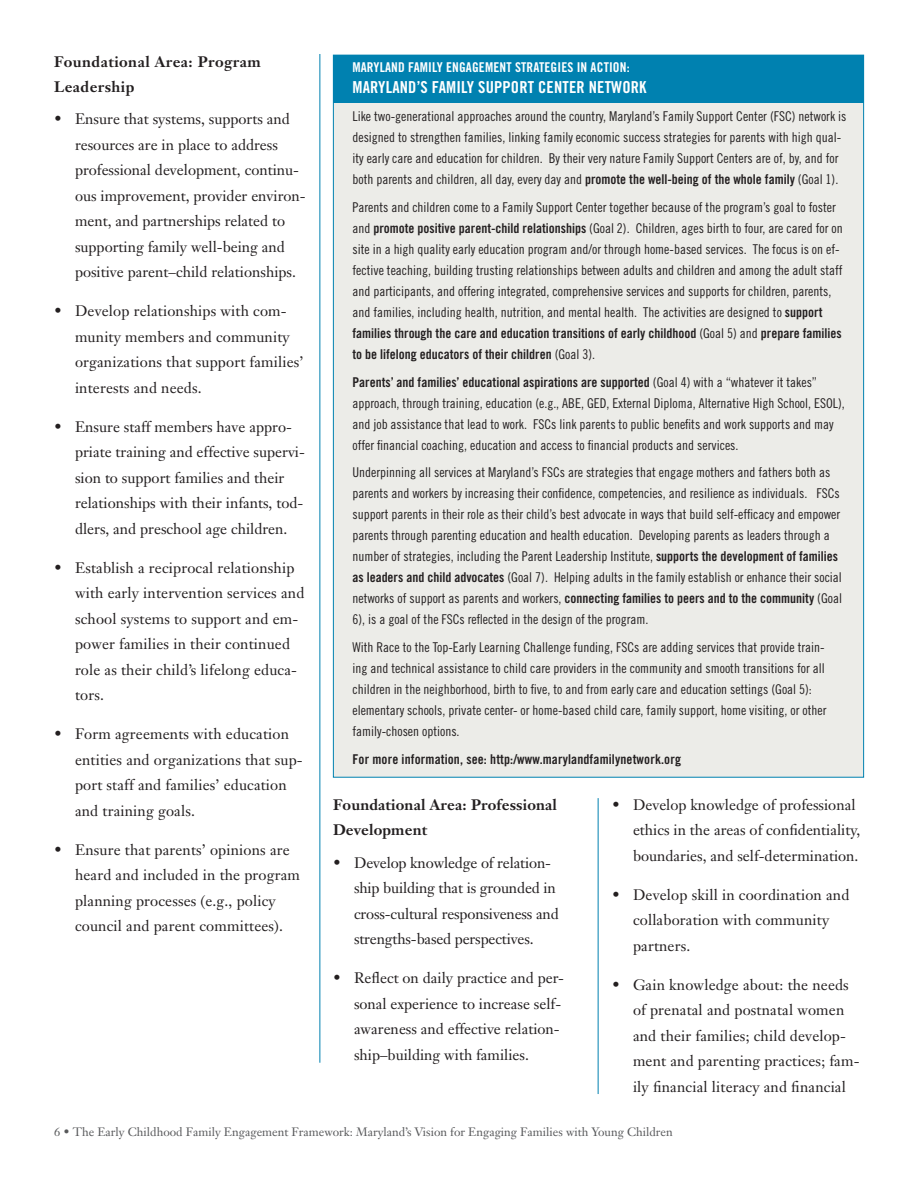
<style>
.page{position:relative;width:918px;height:1188px;background:#fff}
.page>*{position:absolute;margin:0;border:0;box-sizing:border-box;transform-origin:0 0}
.t1{font:16.5px "Trade Gothic Bold Cond Twenty";letter-spacing:.01em;color:#fff}
.t2{font:15px/25.5px "Janson Text";color:#231f20}
.t3{font:700 15px/25.5px "Janson Text";letter-spacing:.01em;color:#231f20}
.t4{font:700 15px/25.5px "Janson Text";letter-spacing:.03em;color:#231f20}
.t5{font:13.5px/21px "Trade Gothic Cond Eighteen";color:#231f20}
.t6{font:13.5px/21px "Trade Gothic Bold Cond Twenty";color:#231f20}
.t7{font:13.5px "Trade Gothic Bold Cond Twenty";letter-spacing:.01em;color:#fff}
.t8{font:12px "Janson Text";color:#57585a}
.s1{font-family:"Trade Gothic Bold Cond Twenty"}
.s2{font-family:"Trade Gothic Cond Eighteen"}
</style>
<div class="page">
<hr style="left:320px;top:54px;width:1px;height:1009px;background:#0081b0">
<div style="left:333px;top:55px;width:531px;height:723px;background:#ecece8;border:1px solid #0081b0"></div>
<div style="left:333px;top:55px;width:531px;height:48px;background:#0081b0"></div>
<hr style="left:598px;top:798px;width:1px;height:296px;background:#0081b0">
<p class="t4" style="left:54px;top:48px;width:208px">Foundational Area: Program<br>Leadership</p>
<p class="t2" style="left:75px;top:106px;width:232px;text-indent:-21px">• Ensure that systems, supports and resources are in place to address professional development, continu&shy;ous improvement, provider environ&shy;ment, and partnerships related to supporting family well-being and positive parent–child relationships.</p>
<p class="t2" style="left:75px;top:298px;width:230px;text-indent:-21px">• Develop relationships with com&shy;munity members and community organizations that support families’ interests and needs.</p>
<p class="t2" style="left:75px;top:414px;width:231px;text-indent:-21px">• Ensure staff members have appro&shy;priate training and effective supervi&shy;sion to support families and their relationships with their infants, tod&shy;dlers, and preschool age children.</p>
<p class="t2" style="left:75px;top:555px;width:231px;text-indent:-21px">• Establish a reciprocal relationship with early intervention services and school systems to support and em&shy;power families in their continued role as their child’s lifelong educa&shy;tors.</p>
<p class="t2" style="left:75px;top:721px;width:229px;text-indent:-21px">• Form agreements with education entities and organizations that sup&shy;port staff and families’ education and training goals.</p>
<p class="t2" style="left:75px;top:837px;width:227px;text-indent:-21px">• Ensure that parents’ opinions are heard and included in the program planning processes (e.g., policy council and parent committees).</p>
<p class="t7" style="left:352px;top:59px;width:279px">Maryland Family Engagement Strategies in Action:</p>
<p class="t1" style="left:352px;top:77px;width:296px">Maryland’s Family Support Center Network</p>
<p class="t5" style="left:352px;top:106px;width:496px">Like two-generational approaches around the country, Maryland’s Family Support Center (FSC) network is designed to strengthen families, linking family economic success strategies for parents with high qual&shy;ity early care and education for children. By their very nature Family Support Centers are of, by, and for both parents and children, all day, every day and <span class="s1">promote the well-being of the whole family</span> (Goal 1).</p>
<p class="t5" style="left:352px;top:196px;width:492px">Parents and children come to a Family Support Center together because of the program’s goal to foster and <span class="s1">promote positive parent-child relationships</span> (Goal 2). Children, ages birth to four, are cared for on site in a high quality early education program and/or through home-based services. The focus is on ef&shy;fective teaching, building trusting relationships between adults and children and among the adult staff and participants, and offering integrated, comprehensive services and supports for children, parents, and families, including health, nutrition, and mental health. The activities are designed to <span class="s1">support</span></p>
<p class="t6" style="left:352px;top:322px;width:491px">families through the care and education transitions of early childhood <span class="s2">(Goal 5) and</span> prepare families to be lifelong educators of their children <span class="s2">(Goal 3).</span></p>
<p class="t6" style="left:352px;top:371px;width:466px">Parents’ and families’ educational aspirations are supported <span class="s2">(Goal 4) with a “whatever it takes”</span></p>
<p class="t5" style="left:352px;top:392px;width:494px">approach, through training, education (e.g., ABE, GED, External Diploma, Alternative High School, ESOL), and job assistance that lead to work. FSCs link parents to public benefits and work supports and may offer financial coaching, education and access to financial products and services.</p>
<p class="t5" style="left:352px;top:462px;width:491px">Underpinning all services at Maryland’s FSCs are strategies that engage mothers and fathers both as parents and workers by increasing their confidence, competencies, and resilience as individuals. FSCs support parents in their role as their child’s best advocate in ways that build self-efficacy and empower parents through parenting education and health education. Developing parents as leaders through a number of strategies, including the Parent Leadership Institute, <span class="s1">supports the development of families as leaders and child advocates</span> (Goal 7). Helping adults in the family establish or enhance their social networks of support as parents and workers, <span class="s1">connecting families to peers and to the community</span> (Goal 6), is a goal of the FSCs reflected in the design of the program.</p>
<p class="t5" style="left:352px;top:637px;width:476px">With Race to the Top-Early Learning Challenge funding, FSCs are adding services that provide train&shy;ing and technical assistance to child care providers in the community and smooth transitions for all children in the neighborhood, birth to five, to and from early care and education settings (Goal 5): elementary schools, private center- or home-based child care, family support, home visiting, or other family-chosen options.</p>
<p class="t6" style="left:352px;top:748px;width:330px">For more information, see: http:/www.marylandfamilynetwork.org</p>
<p class="t2" style="left:633px;top:792px;width:229px;text-indent:-21px">• Develop knowledge of professional ethics in the areas of confidentiality, boundaries, and self-determination.</p>
<p class="t2" style="left:633px;top:882px;width:218px;text-indent:-21px">• Develop skill in coordination and collaboration with community partners.</p>
<p class="t2" style="left:633px;top:972px;width:228px;text-indent:-21px">• Gain knowledge about: the needs of prenatal and postnatal women and their families; child develop&shy;ment and parenting practices; fam&shy;ily financial literacy and financial</p>
<p class="t3" style="left:333px;top:792px;width:225px">Foundational Area: Professional<br>Development</p>
<p class="t2" style="left:354px;top:850px;width:206px;text-indent:-21px">• Develop knowledge of relation&shy;ship building that is grounded in cross-cultural responsiveness and strengths-based perspectives.</p>
<p class="t2" style="left:354px;top:965px;width:211px;text-indent:-21px">• Reflect on daily practice and per&shy;sonal experience to increase self&shy;awareness and effective relation&shy;ship–building with families.</p>
<p class="t8" style="left:54px;top:1124px;width:620px">6 • The Early Childhood Family Engagement Framework: Maryland’s Vision for Engaging Families with Young Children</p>
</div>
